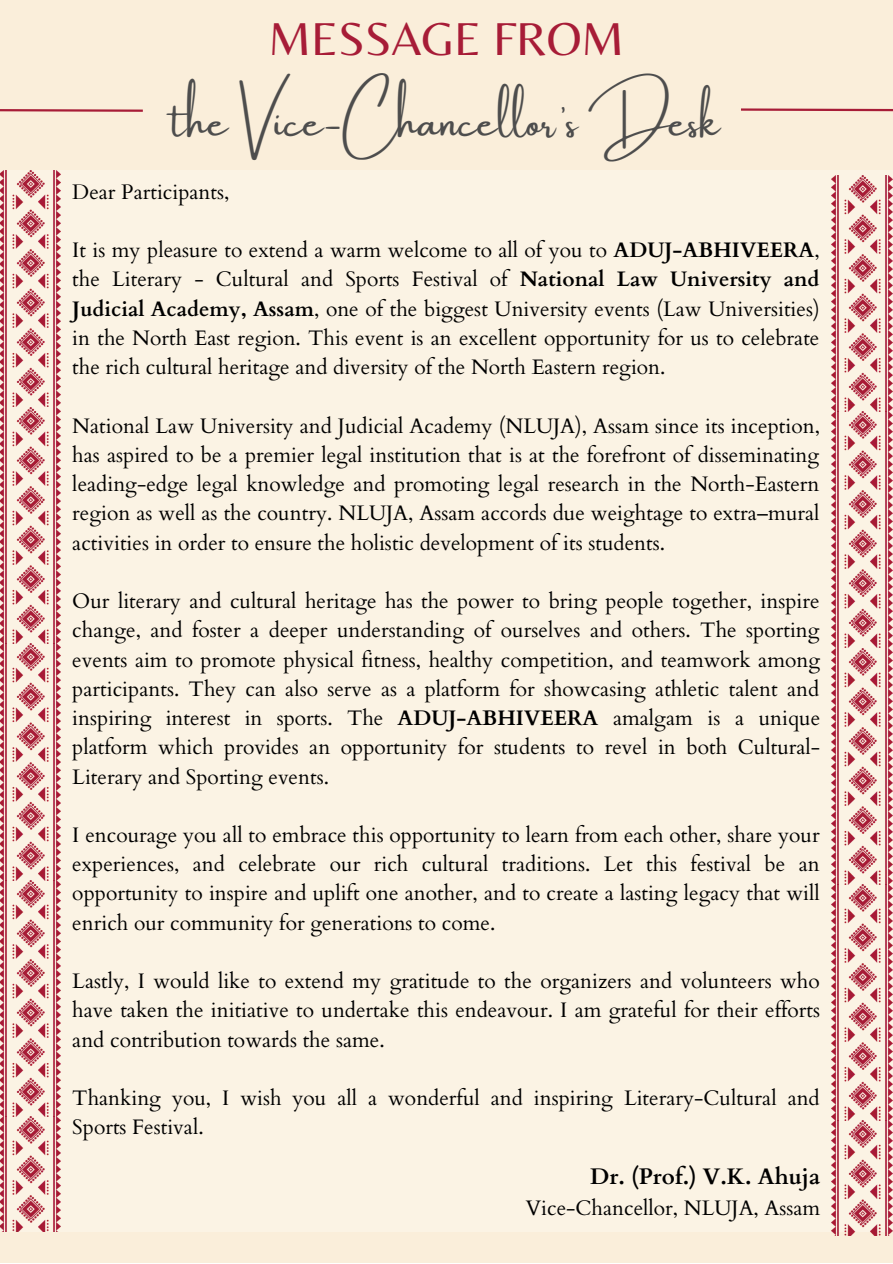
<style>
.page{position:relative;width:893px;height:1264px;background:#fff}
.page>*{position:absolute;margin:0;border:0;box-sizing:border-box;transform-origin:0 0}
.t1{font:48px "Belleza";color:#a71c37}
.t2{font:42.3px "Amsterdam One";color:#4d4d4d}
.t3{font:700 22.5px "Cardo";color:#000}
.t4{font:21px/29.2px "Cardo";color:#000;text-align:justify}
.s1{font-weight:700}
</style>
<div class="page">
<div style="left:0;top:0;width:892px;height:1262px;background:#faeeda"></div>
<div style="left:0;top:170px;width:892px;height:1061px;background:#fbf3e4"></div>
<svg style="left:741px;top:108px;width:151px;height:4px"></svg>
<svg style="left:0;top:109px;width:143px;height:3px"></svg>
<img style="left:0;top:171px;width:60px;height:1060px">
<img style="left:831px;top:175px;width:61px;height:1060px">
<h1 class="t1" style="left:268px;top:10px;width:357px">MESSAGE FROM</h1>
<h2 class="t2" style="left:172px;top:98px;width:549px">the Vice-Chancellor’s Desk</h2>
<p class="t4" style="left:72px;top:177px;width:159px">Dear Participants,</p>
<p class="t4" style="left:72px;top:236px;width:748px">It is my pleasure to extend a warm welcome to all of you to <span class="s1">ADUJ-ABHIVEERA</span>, the Literary - Cultural and Sports Festival of <span class="s1">National Law University and Judicial Academy, Assam</span>, one of the biggest University events (Law Universities) in the North East region. This event is an excellent opportunity for us to celebrate the rich cultural heritage and diversity of the North Eastern region.</p>
<p class="t4" style="left:72px;top:411px;width:749px">National Law University and Judicial Academy (NLUJA), Assam since its inception, has aspired to be a premier legal institution that is at the forefront of disseminating leading-edge legal knowledge and promoting legal research in the North-Eastern region as well as the country. NLUJA, Assam accords due weightage to extra–mural activities in order to ensure the holistic development of its students.</p>
<p class="t4" style="left:72px;top:587px;width:749px">Our literary and cultural heritage has the power to bring people together, inspire change, and foster a deeper understanding of ourselves and others. The sporting events aim to promote physical fitness, healthy competition, and teamwork among participants. They can also serve as a platform for showcasing athletic talent and inspiring interest in sports. The <span class="s1">ADUJ-ABHIVEERA</span> amalgam is a unique platform which provides an opportunity for students to revel in both Cultural-Literary and Sporting events.</p>
<p class="t4" style="left:72px;top:820px;width:749px">I encourage you all to embrace this opportunity to learn from each other, share your experiences, and celebrate our rich cultural traditions. Let this festival be an opportunity to inspire and uplift one another, and to create a lasting legacy that will enrich our community for generations to come.</p>
<p class="t4" style="left:72px;top:966px;width:749px">Lastly, I would like to extend my gratitude to the organizers and volunteers who have taken the initiative to undertake this endeavour. I am grateful for their efforts and contribution towards the same.</p>
<p class="t4" style="left:72px;top:1083px;width:749px">Thanking you, I wish you all a wonderful and inspiring Literary-Cultural and<br>Sports Festival.</p>
<p class="t3" style="left:590px;top:1161px;width:231px">Dr. (Prof.) V.K. Ahuja</p>
<p class="t4" style="left:526px;top:1193px;width:296px">Vice-Chancellor, NLUJA, Assam</p>
</div>
